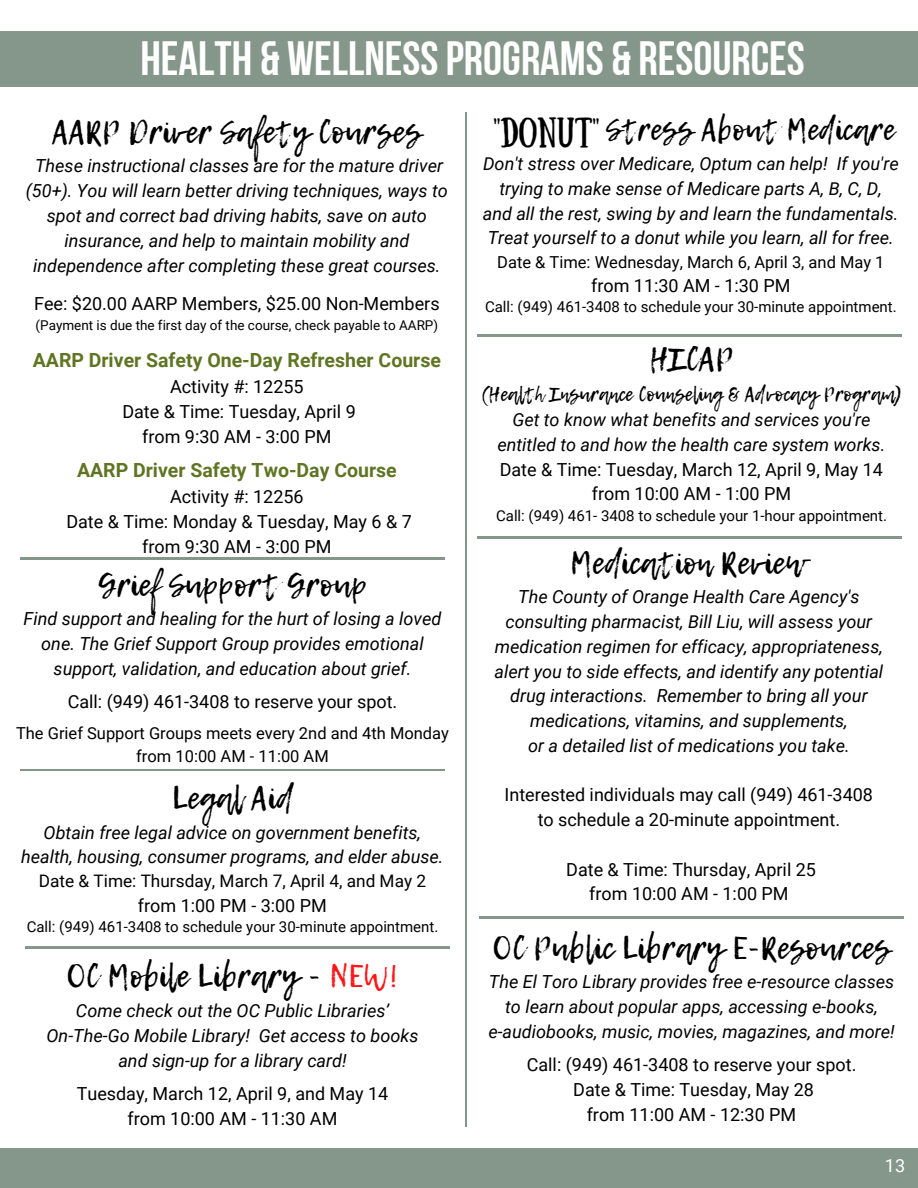
<style>
.page{position:relative;width:918px;height:1188px;background:#fff}
.page>*{position:absolute;margin:0;border:0;box-sizing:border-box;transform-origin:0 0}
.t1{font:48px "Bebas Neue Cyrillic";color:#fff}
.t2{font:31.5px "Lemon Tuesday";color:#000}
.t3{font:30px "Lemon Tuesday";color:#000}
.t4{font:700 19.5px "Roboto";color:#5f7523}
.t5{font:19.5px "Lemon Tuesday";color:#000}
.t6{font:italic 18px/24.8px "Roboto";color:#000;text-align:center}
.t7{font:18px/25px "Roboto";color:#000;text-align:center}
.t8{font:18px "Roboto";color:#fff}
.t9{font:17.25px "Roboto";color:#000}
.t10{font:16.5px/23px "Roboto";color:#000;text-align:center}
.t11{font:15px "Roboto";color:#000}
.t12{font:13.5px "Roboto";color:#000}
.s1{color:#ff1616}
.s2{font-style:italic}
.s3{font-family:"Sunday"}
.s4{font-style:normal}
</style>
<div class="page">
<div style="left:0;top:31px;width:918px;height:55px;background:#84978a"></div>
<hr style="left:477px;top:335px;width:424px;height:2px;background:#84978a">
<div style="left:0;top:1148px;width:918px;height:40px;background:#84978a"></div>
<hr style="left:20px;top:558px;width:425px;height:1px;background:#84978a">
<hr style="left:465px;top:113px;width:2px;height:1014px;background:#84978a">
<hr style="left:477px;top:537px;width:424px;height:2px;background:#84978a">
<hr style="left:479px;top:916px;width:425px;height:2px;background:#84978a">
<hr style="left:20px;top:769px;width:425px;height:2px;background:#84978a">
<hr style="left:25px;top:946px;width:425px;height:2px;background:#84978a">
<h1 class="t1" style="left:140px;top:39px;width:666px">HEALTH &amp; WELLNESSPROGRAMS &amp; RESOURCES</h1>
<h4 class="t2" style="left:52px;top:108px;width:371px">AARP Driver Safety Courses</h4>
<h4 class="t6" style="left:26px;top:153px;width:423px">These instructional classes are for the mature driver (50+). You will learn better driving techniques, ways to spot and correct bad driving habits, save on auto insurance, and help to maintain mobility and independence after completing these great courses.</h4>
<h4 class="t7" style="left:34px;top:291px;width:407px">Fee: $20.00 AARP Members, $25.00 Non-Members</h4>
<h4 class="t12" style="left:36px;top:317px;width:404px">(Payment is due the first day of the course, check payable to AARP)</h4>
<h5 class="t4" style="left:33px;top:349px;width:410px">AARP Driver Safety One-Day Refresher Course</h5>
<h5 class="t7" style="left:122px;top:374px;width:235px">Activity #: 12255<br>Date &amp; Time: Tuesday, April 9 from 9:30 AM - 3:00 PM</h5>
<h4 class="t4" style="left:77px;top:459px;width:321px">AARP Driver Safety Two-Day Course</h4>
<h4 class="t7" style="left:66px;top:484px;width:347px">Activity #: 12256<br>Date &amp; Time: Monday &amp; Tuesday, May 6 &amp; 7 from 9:30 AM - 3:00 PM</h4>
<h4 class="t2" style="left:98px;top:561px;width:270px">Grief Support Group</h4>
<h4 class="t6" style="left:24px;top:606px;width:419px">Find support and healing for the hurt of losing a loved one. The Grief Support Group provides emotional support, validation, and education about grief.</h4>
<h5 class="t7" style="left:68px;top:689px;width:331px">Call: (949) 461-3408 to reserve your spot.</h5>
<h5 class="t10" style="left:16px;top:722px;width:434px">The Grief Support Groups meets every 2nd and 4th Monday from 10:00 AM - 11:00 AM</h5>
<h4 class="t2" style="left:172px;top:775px;width:122px">Legal Aid</h4>
<h4 class="t6" style="left:21px;top:820px;width:424px">Obtain free legal advice on government benefits, health, housing, consumer programs, and elder abuse.</h4>
<h4 class="t9" style="left:39px;top:871px;width:389px">Date &amp; Time: Thursday, March 7, April 4, and May 2</h4>
<h4 class="t7" style="left:138px;top:893px;width:190px">from 1:00 PM - 3:00 PM</h4>
<h4 class="t11" style="left:27px;top:918px;width:413px">Call: (949) 461-3408 to schedule your 30-minute appointment.</h4>
<h4 class="t2" style="left:67px;top:952px;width:333px">OC Mobile Library - <span class="s1">NEW!</span></h4>
<h4 class="t6" style="left:47px;top:998px;width:373px">Come check out the OC Public Libraries’<br>On-The-Go Mobile Library! Get access to books</h4>
<p class="t7" style="left:77px;top:1044px;width:313px;line-height:33px"><span class="s2">and sign-up for a library card!<br></span>Tuesday, March 12, April 9, and May 14</p>
<p class="t7" style="left:127px;top:1106px;width:211px">from 10:00 AM - 11:30 AM</p>
<h4 class="t3" style="left:494px;top:107px;width:402px"><span class="s3">"DONUT"</span> Stress About Medicare</h4>
<h4 class="t6" style="left:483px;top:152px;width:417px">Don't stress over Medicare, Optum can help! If you're trying to make sense of Medicare parts A, B, C, D, and all the rest, swing by and learn the fundamentals.<br>Treat yourself to a donut while you learn, all for free.</h4>
<h4 class="t10" style="left:497px;top:251px;width:389px">Date &amp; Time: Wednesday, March 6, April 3, and May 1</h4>
<h4 class="t7" style="left:591px;top:273px;width:201px">from 11:30 AM - 1:30 PM</h4>
<h4 class="t11" style="left:485px;top:298px;width:413px">Call: (949) 461-3408 to schedule your 30-minute appointment.</h4>
<h2 class="t2" style="left:650px;top:335px;width:85px">HICAP</h2>
<h2 class="t5" style="left:481px;top:380px;width:423px">(Health Insurance Counseling &amp; Advocacy Program)</h2>
<h2 class="t6" style="left:497px;top:408px;width:389px">Get to know what benefits and services you're entitled to and how the health care system works.<br><span class="s4">Date &amp; Time: Tuesday, March 12, April 9, May 14 from 10:00 AM - 1:00 PM</span></h2>
<h2 class="t11" style="left:496px;top:507px;width:392px">Call: (949) 461- 3408 to schedule your 1-hour appointment.</h2>
<h4 class="t2" style="left:570px;top:540px;width:239px">Medication Review</h4>
<h4 class="t6" style="left:494px;top:585px;width:390px">The County of Orange Health Care Agency's consulting pharmacist, Bill Liu, will assess your medication regimen for efficacy, appropriateness, alert you to side effects, and identify any potential drug interactions. Remember to bring all your medications, vitamins, and supplements,<br>or a detailed list of medications you take.</h4>
<p class="t7" style="left:505px;top:783px;width:370px">Interested individuals may call (949) 461-3408 to schedule a 20-minute appointment.</p>
<p class="t7" style="left:566px;top:857px;width:251px">Date &amp; Time: Thursday, April 25 from 10:00 AM - 1:00 PM</p>
<h4 class="t2" style="left:493px;top:924px;width:399px">OC Public Library E-Resources</h4>
<h4 class="t6" style="left:488px;top:970px;width:408px">The El Toro Library provides free e-resource classes to learn about popular apps, accessing e-books, e-audiobooks, music, movies, magazines, and more!</h4>
<h4 class="t7" style="left:527px;top:1053px;width:331px">Call: (949) 461-3408 to reserve your spot.<br>Date &amp; Time: Tuesday, May 28<br>from 11:00 AM - 12:30 PM</h4>
<h3 class="t8" style="left:885px;top:1155px;width:22px">13</h3>
</div>
